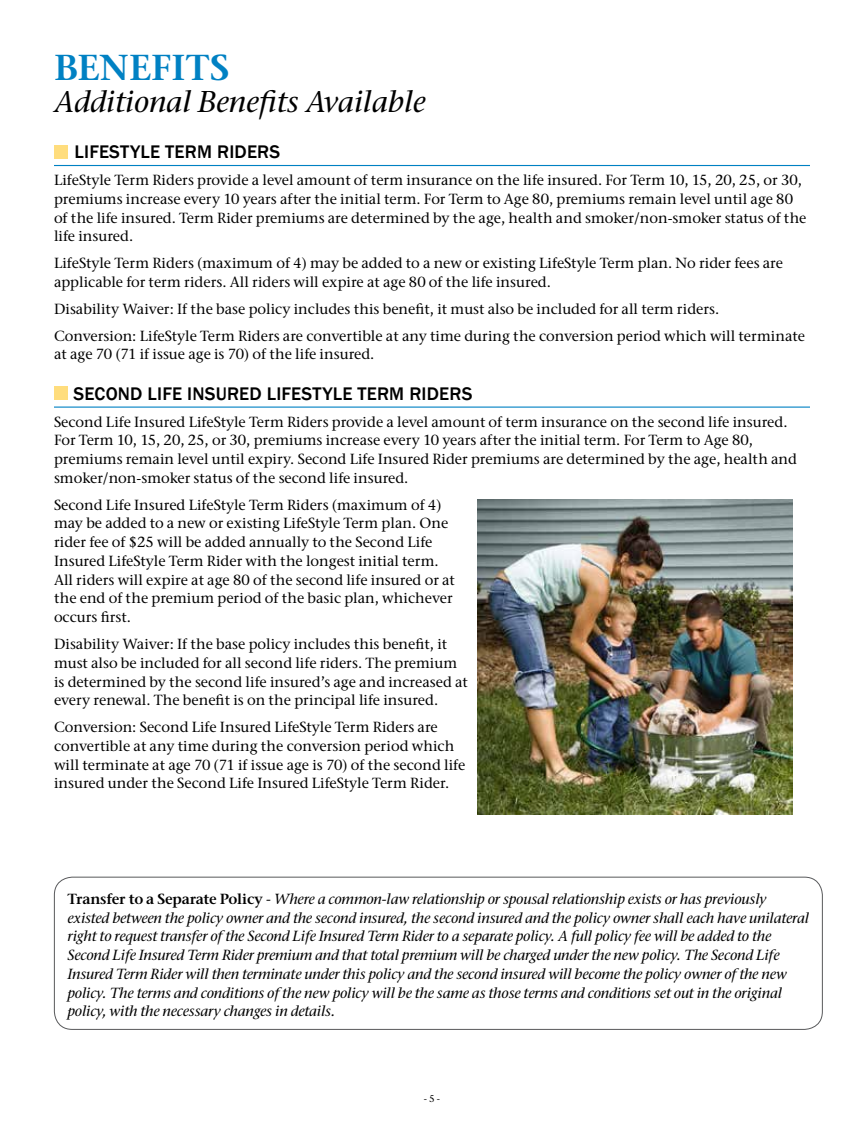
<style>
.page{position:relative;width:864px;height:1134px;background:#fff}
.page>*{position:absolute;margin:0;border:0;box-sizing:border-box;transform-origin:0 0}
.t1{font:600 36px "Stone Ser ITC Std";letter-spacing:.01em;color:#0081c3}
.t2{font:italic 500 30px "Stone Ser ITC Std";color:#000}
.t3{font:500 18.75px "Franklin Gothic";letter-spacing:.01em;color:#000}
.t4{font:500 14.7px/18.8px "Stone Ser ITC Std";color:#000}
.t5{font:italic 500 14.7px/18.8px "Stone Ser ITC Std";letter-spacing:-.01em;color:#000}
.t6{font:500 9.75px "Stone Ser ITC Std";color:#000}
.s1{font-weight:600;font-style:normal}
</style>
<div class="page">
<div style="left:54px;top:145px;width:13px;height:13px;background:#ffdd7d"></div>
<hr style="left:54px;top:165px;width:756px;height:1px;background:#0081c3">
<hr style="left:54px;top:407px;width:756px;height:1px;background:#0081c3">
<div style="left:54px;top:387px;width:13px;height:13px;background:#ffdd7d"></div>
<img style="left:477px;top:500px;width:315px;height:314px">
<div style="left:54px;top:877px;width:769px;height:153px;border:1px solid #58595b;border-radius:18px"></div>
<h1 class="t1" style="left:54px;top:46px;width:177px">BENEFITS</h1>
<h2 class="t2" style="left:54px;top:84px;width:373px">Additional Benefits Available</h2>
<p class="t3" style="left:75px;top:140px;width:207px">LIFESTYLE TERM RIDERS</p>
<p class="t4" style="left:54px;top:170px;width:754px">LifeStyle Term Riders provide a level amount of term insurance on the life insured. For Term 10, 15, 20, 25, or 30, premiums increase every 10 years after the initial term. For Term to Age 80, premiums remain level until age 80 of the life insured. Term Rider premiums are determined by the age, health and smoker/non-smoker status of the life insured.</p>
<p class="t4" style="left:54px;top:254px;width:731px">LifeStyle Term Riders (maximum of 4) may be added to a new or existing LifeStyle Term plan. No rider fees are applicable for term riders. All riders will expire at age 80 of the life insured.</p>
<p class="t4" style="left:54px;top:295px;width:753px;line-height:26.8px">Disability Waiver: If the base policy includes this benefit, it must also be included for all term riders.<br>Conversion: LifeStyle Term Riders are convertible at any time during the conversion period which will terminate</p>
<p class="t4" style="left:54px;top:345px;width:322px">at age 70 (71 if issue age is 70) of the life insured.</p>
<p class="t3" style="left:74px;top:382px;width:400px">SECOND LIFE INSURED LIFESTYLE TERM RIDERS</p>
<p class="t4" style="left:54px;top:412px;width:745px">Second Life Insured LifeStyle Term Riders provide a level amount of term insurance on the second life insured.<br>For Term 10, 15, 20, 25, or 30, premiums increase every 10 years after the initial term. For Term to Age 80, premiums remain level until expiry. Second Life Insured Rider premiums are determined by the age, health and smoker/non-smoker status of the second life insured.</p>
<p class="t4" style="left:54px;top:495px;width:403px">Second Life Insured LifeStyle Term Riders (maximum of 4) may be added to a new or existing LifeStyle Term plan. One rider fee of $25 will be added annually to the Second Life Insured LifeStyle Term Rider with the longest initial term.<br>All riders will expire at age 80 of the second life insured or at the end of the premium period of the basic plan, whichever occurs first.</p>
<p class="t4" style="left:54px;top:635px;width:415px">Disability Waiver: If the base policy includes this benefit, it must also be included for all second life riders. The premium is determined by the second life insured’s age and increased at every renewal. The benefit is on the principal life insured.</p>
<p class="t4" style="left:54px;top:718px;width:413px">Conversion: Second Life Insured LifeStyle Term Riders are convertible at any time during the conversion period which will terminate at age 70 (71 if issue age is 70) of the second life insured under the Second Life Insured LifeStyle Term Rider.</p>
<p class="t5" style="left:67px;top:889px;width:743px"><span class="s1">Transfer to a Separate Policy</span> - Where a common-law relationship or spousal relationship exists or has previously existed between the policy owner and the second insured, the second insured and the policy owner shall each have unilateral right to request transfer of the Second Life Insured Term Rider to a separate policy. A full policy fee will be added to the Second Life Insured Term Rider premium and that total premium will be charged under the new policy. The Second Life Insured Term Rider will then terminate under this policy and the second insured will become the policy owner of the new policy. The terms and conditions of the new policy will be the same as those terms and conditions set out in the original policy, with the necessary changes in details.</p>
<p class="t6" style="left:424px;top:1093px;width:18px">- 5 -</p>
</div>
